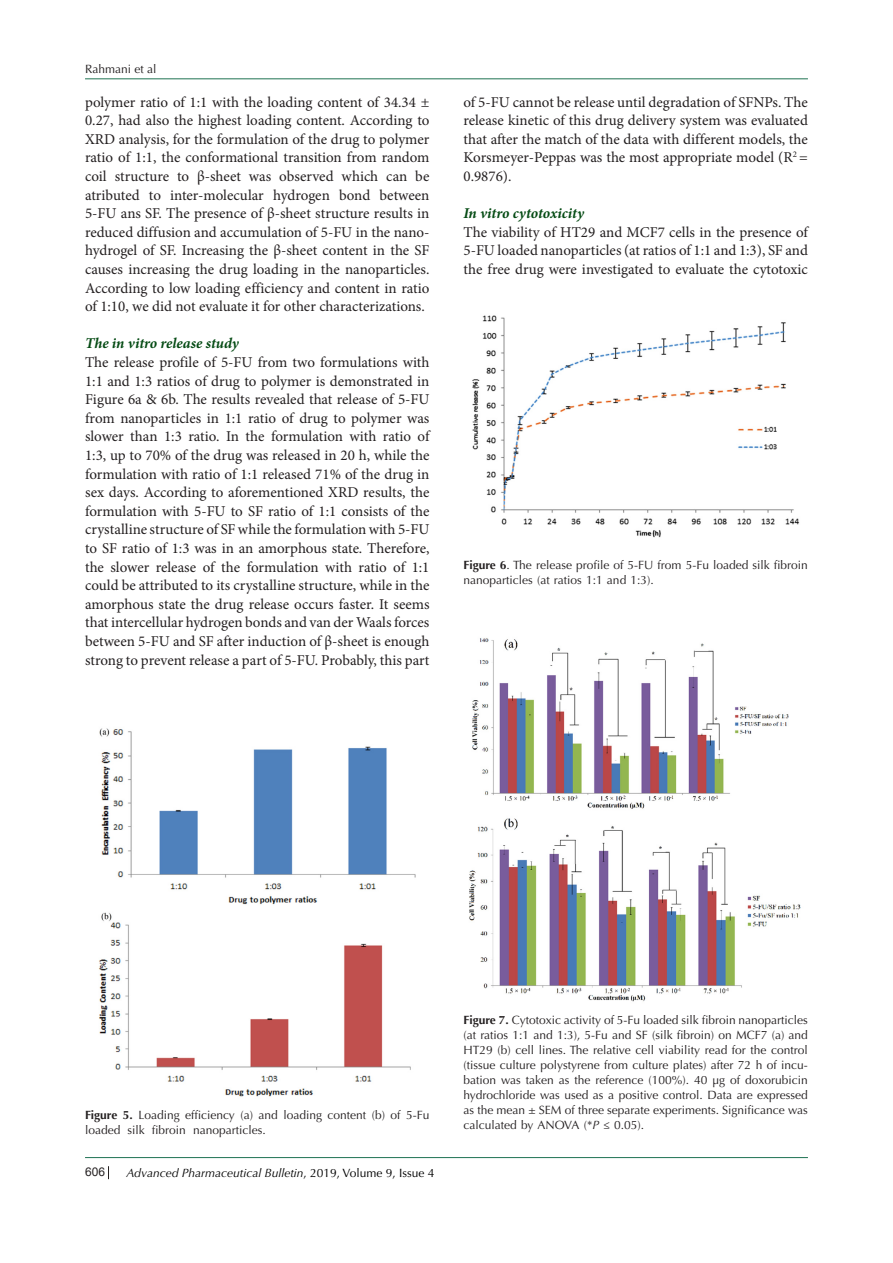
<style>
.page{position:relative;width:893px;height:1263px;background:#fff}
.page>*{position:absolute;margin:0;border:0;box-sizing:border-box;transform-origin:0 0}
.t1{font:15px/18.6px "Minion Pro";letter-spacing:-.005em;color:#231f20;text-align:justify}
.t2{font:italic 700 15px "Minion Pro";color:#054b14}
.t3{font:12px/15px "Optima LT Std";color:#231f20}
.t4{font:italic 12px "Optima LT Std";color:#000}
.t5{font:12px "Arial";color:#231f20}
.s1{font-weight:700}
.s2{font-style:normal}
.s3{font-style:italic}
</style>
<div class="page">
<svg style="left:108px;top:1166px;width:1px;height:13px"></svg>
<hr style="left:85px;top:1157px;width:723px;height:1px;background:#1e7252">
<hr style="left:85px;top:78px;width:723px;height:1px;background:#1e7252">
<img style="left:98px;top:728px;width:318px;height:369px">
<img style="left:472px;top:315px;width:328px;height:223px">
<img style="left:469px;top:638px;width:332px;height:364px">
<p class="t3" style="left:85px;top:62px;width:73px">Rahmani et al</p>
<p class="t1" style="left:85px;top:93px;width:346px">polymer ratio of 1:1 with the loading content of 34.34 ± 0.27, had also the highest loading content. According to XRD analysis, for the formulation of the drug to polymer ratio of 1:1, the conformational transition from random coil structure to β-sheet was observed which can be atributed to inter-molecular hydrogen bond between 5-FU ans SF. The presence of β-sheet structure results in reduced diffusion and accumulation of 5-FU in the nano&shy;hydrogel of SF. Increasing the β-sheet content in the SF causes increasing the drug loading in the nanoparticles.<br>According to low loading efficiency and content in ratio of 1:10, we did not evaluate it for other characterizations.</p>
<p class="t2" style="left:85px;top:333px;width:155px">The in vitro release study</p>
<p class="t1" style="left:85px;top:353px;width:346px">The release profile of 5-FU from two formulations with 1:1 and 1:3 ratios of drug to polymer is demonstrated in Figure 6a &amp; 6b. The results revealed that release of 5-FU from nanoparticles in 1:1 ratio of drug to polymer was slower than 1:3 ratio. In the formulation with ratio of 1:3, up to 70% of the drug was released in 20 h, while the formulation with ratio of 1:1 released 71% of the drug in sex days. According to aforementioned XRD results, the formulation with 5-FU to SF ratio of 1:1 consists of the crystalline structure of SF while the formulation with 5-FU to SF ratio of 1:3 was in an amorphous state. Therefore, the slower release of the formulation with ratio of 1:1 could be attributed to its crystalline structure, while in the amorphous state the drug release occurs faster. It seems that intercellular hydrogen bonds and van der Waals forces between 5-FU and SF after induction of β-sheet is enough strong to prevent release a part of 5-FU. Probably, this part</p>
<p class="t1" style="left:463px;top:93px;width:346px">of 5-FU cannot be release until degradation of SFNPs. The release kinetic of this drug delivery system was evaluated that after the match of the data with different models, the Korsmeyer-Peppas was the most appropriate model (R<sup>2</sup> = 0.9876).</p>
<p class="t2" style="left:463px;top:203px;width:122px">In vitro cytotoxicity</p>
<p class="t1" style="left:463px;top:223px;width:346px">The viability of HT29 and MCF7 cells in the presence of 5-FU loaded nanoparticles (at ratios of 1:1 and 1:3), SF and the free drug were investigated to evaluate the cytotoxic</p>
<p class="t3" style="left:463px;top:558px;width:346px"><span class="s1">Figure 6</span>. The release profile of 5-FU from 5-Fu loaded silk fibroin nanoparticles (at ratios 1:1 and 1:3).</p>
<p class="t3" style="left:85px;top:1107px;width:346px"><span class="s1">Figure 5.</span> Loading efficiency (a) and loading content (b) of 5-Fu loaded silk fibroin nanoparticles.</p>
<p class="t5" style="left:85px;top:1163px;width:22px">606</p>
<p class="t4" style="left:126px;top:1165px;width:309px">Advanced Pharmaceutical Bulletin<span class="s2">, 2019, Volume 9, Issue 4</span></p>
<p class="t3" style="left:463px;top:1012px;width:346px;text-align:justify"><span class="s1">Figure 7.</span> Cytotoxic activity of 5-Fu loaded silk fibroin nanoparticles (at ratios 1:1 and 1:3), 5-Fu and SF (silk fibroin) on MCF7 (a) and HT29 (b) cell lines. The relative cell viability read for the control (tissue culture polystyrene from culture plates) after 72 h of incu&shy;bation was taken as the reference (100%). 40 µg of doxorubicin hydrochloride was used as a positive control. Data are expressed as the mean ± SEM of three separate experiments. Significance was calculated by ANOVA (*<span class="s3">P</span> ≤ 0.05).</p>
</div>
